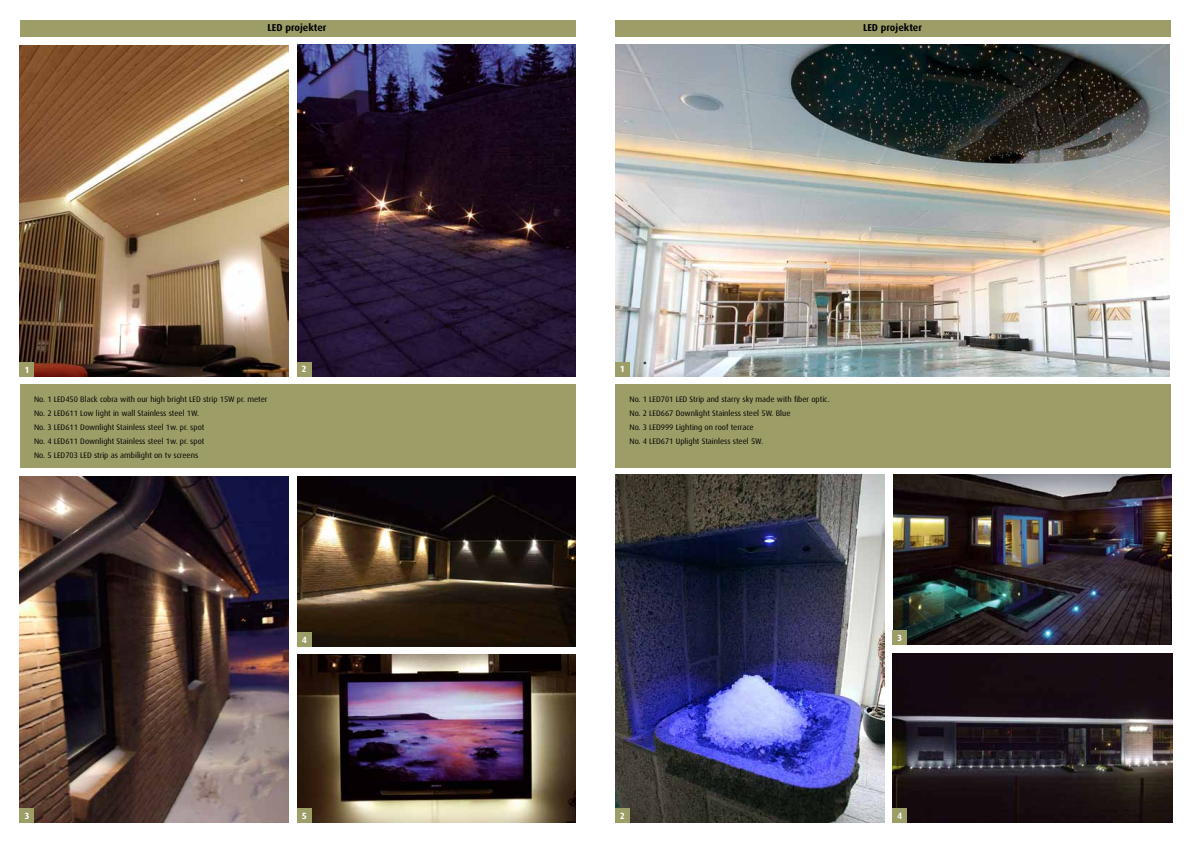
<style>
.page{position:relative;width:1191px;height:842px;background:#fff}
.page>*{position:absolute;margin:0;border:0;box-sizing:border-box;transform-origin:0 0}
.t1{font:700 10px "Dax";color:#000}
.t2{font:700 9px "Dax";color:#fff}
.t3{font:8px/14px "Dax";color:#000}
</style>
<div class="page">
<img style="left:20px;top:45px;width:269px;height:332px">
<img style="left:615px;top:45px;width:554px;height:331px">
<img style="left:297px;top:45px;width:278px;height:331px">
<div style="left:20px;top:20px;width:555px;height:17px;background:#9d9d68"></div>
<div style="left:615px;top:20px;width:556px;height:17px;background:#9d9d68"></div>
<div style="left:20px;top:385px;width:555px;height:83px;background:#9d9d68"></div>
<div style="left:615px;top:385px;width:556px;height:83px;background:#9d9d68"></div>
<img style="left:297px;top:655px;width:278px;height:167px">
<img style="left:892px;top:653px;width:280px;height:169px">
<img style="left:20px;top:476px;width:269px;height:346px">
<img style="left:615px;top:475px;width:269px;height:347px">
<div style="left:20px;top:362px;width:14px;height:15px;background:#9d9d68"></div>
<div style="left:615px;top:362px;width:14px;height:14px;background:#9d9d68"></div>
<div style="left:297px;top:362px;width:14px;height:14px;background:#9d9d68"></div>
<div style="left:20px;top:808px;width:14px;height:14px;background:#9d9d68"></div>
<div style="left:615px;top:808px;width:14px;height:14px;background:#9d9d68"></div>
<div style="left:297px;top:808px;width:14px;height:14px;background:#9d9d68"></div>
<div style="left:892px;top:808px;width:15px;height:14px;background:#9d9d68"></div>
<img style="left:297px;top:476px;width:278px;height:170px">
<img style="left:893px;top:475px;width:278px;height:170px">
<div style="left:297px;top:632px;width:14px;height:14px;background:#9d9d68"></div>
<div style="left:892px;top:631px;width:15px;height:14px;background:#9d9d68"></div>
<p class="t1" style="left:267px;top:22px;width:60px">LED projekter</p>
<p class="t1" style="left:863px;top:22px;width:60px">LED projekter</p>
<p class="t2" style="left:24px;top:365px;width:7px">1</p>
<p class="t2" style="left:301px;top:364px;width:7px">2</p>
<p class="t2" style="left:620px;top:364px;width:7px">1</p>
<p class="t3" style="left:34px;top:392px;width:235px">No. 1 LED450 Black cobra with our high bright LED strip 15W pr. meter No. 2 LED611 Low light in wall Stainless steel 1W.<br>No. 3 LED611 Downlight Stainless steel 1w. pr. spot<br>No. 4 LED611 Downlight Stainless steel 1w. pr. spot<br>No. 5 LED703 LED strip as ambilight on tv screens</p>
<p class="t3" style="left:629px;top:392px;width:202px">No. 1 LED701 LED Strip and starry sky made with fiber optic.<br>No. 2 LED667 Downlight Stainless steel 5W. Blue<br>No. 3 LED999 Lighting on roof terrace<br>No. 4 LED671 Uplight Stainless steel 5W.</p>
<p class="t2" style="left:302px;top:634px;width:7px">4</p>
<p class="t2" style="left:897px;top:633px;width:7px">3</p>
<p class="t2" style="left:24px;top:810px;width:7px">3</p>
<p class="t2" style="left:302px;top:810px;width:7px">5</p>
<p class="t2" style="left:620px;top:810px;width:7px">2</p>
<p class="t2" style="left:897px;top:810px;width:7px">4</p>
</div>
